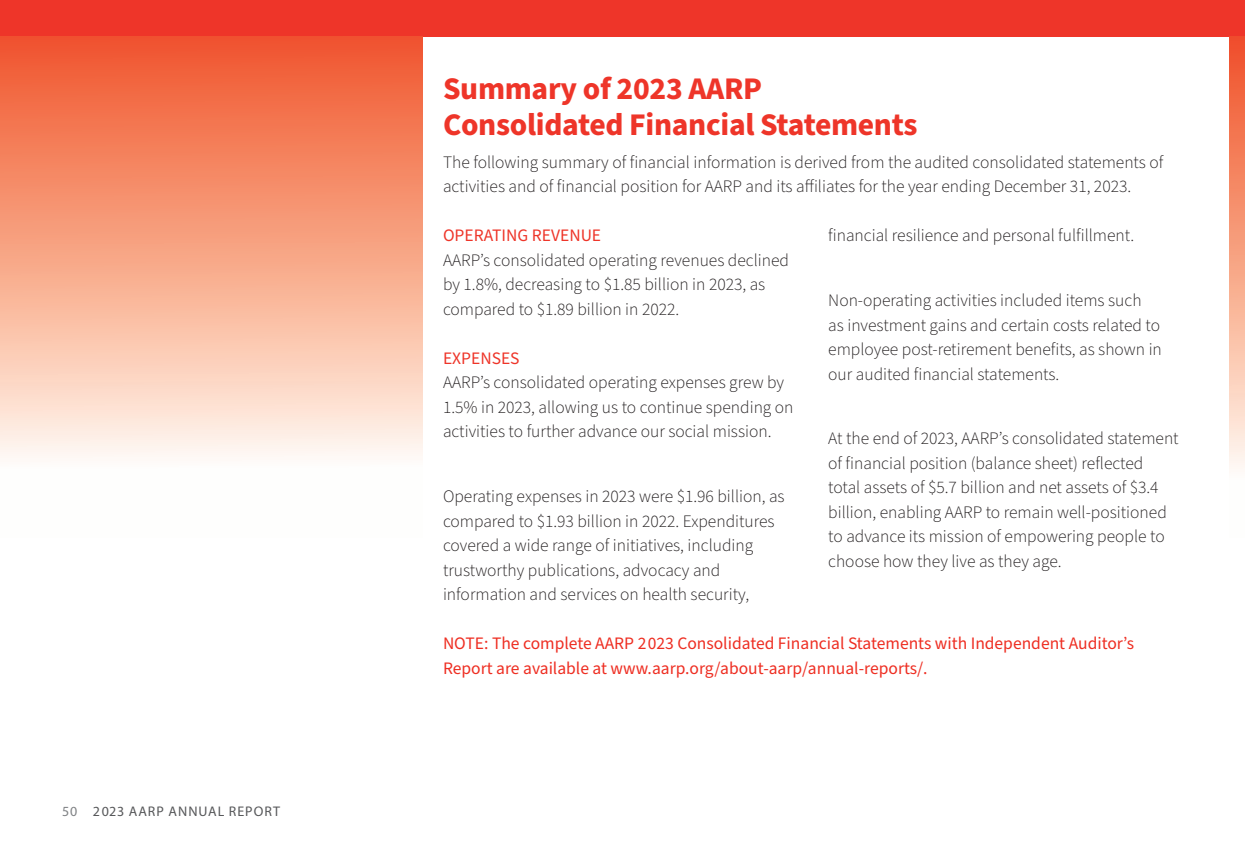
<style>
.page{position:relative;width:1245px;height:843px;background:#fff}
.page>*{position:absolute;margin:0;border:0;box-sizing:border-box;transform-origin:0 0}
.article_header{font:700 31.5px/36.8px "Source Sans Pro";letter-spacing:-.01em;color:#ee3529}
.board_bio{font:300 17.5px/24.5px "Source Sans Pro";color:#231f20}
.board_bio-2{font:17.5px/24.5px "Source Sans Pro";color:#ee2e22}
.SUBHEAD_CAPS{font:17.5px "Source Sans Pro";color:#ee3529}
.t1{font:14px "Myriad Pro";letter-spacing:.07em;color:#57585a}
.s1{color:#808285}
</style>
<div class="page">
<div style="left:0;top:0;width:1244px;height:37px;background:#ee3529"></div>
<div style="left:0;top:37px;width:422px;height:500px;background:linear-gradient(to bottom,#f15628,#fff)"></div>
<div style="left:1228px;top:37px;width:16px;height:500px;background:linear-gradient(to bottom,#f05022,#fff)"></div>
<p class="t1" style="left:62px;top:802px;width:219px"><span class="s1">50</span> 2023 AARP ANNUAL REPORT</p>
<p class="article_header" style="left:443px;top:71px;width:476px">Summary of 2023 AARP<br>Consolidated Financial Statements</p>
<p class="board_bio" style="left:443px;top:150px;width:721px">The following summary of financial information is derived from the audited consolidated statements of activities and of financial position for AARP and its affiliates for the year ending December 31, 2023.</p>
<p class="SUBHEAD_CAPS" style="left:443px;top:224px;width:160px">OPERATING REVENUE</p>
<p class="board_bio" style="left:443px;top:248px;width:347px">AARP’s consolidated operating revenues declined by 1.8%, decreasing to $1.85 billion in 2023, as compared to $1.89 billion in 2022.</p>
<p class="SUBHEAD_CAPS" style="left:443px;top:346px;width:78px">EXPENSES</p>
<p class="board_bio" style="left:443px;top:371px;width:352px">AARP’s consolidated operating expenses grew by<br>1.5% in 2023, allowing us to continue spending on activities to further advance our social mission.</p>
<p class="board_bio" style="left:828px;top:224px;width:308px">financial resilience and personal fulfillment.</p>
<p class="board_bio" style="left:828px;top:288px;width:335px">Non-operating activities included items such<br>as investment gains and certain costs related to employee post-retirement benefits, as shown in our audited financial statements.</p>
<p class="board_bio" style="left:828px;top:427px;width:352px">At the end of 2023, AARP’s consolidated statement of financial position (balance sheet) reflected total assets of $5.7 billion and net assets of $3.4 billion, enabling AARP to remain well-positioned to advance its mission of empowering people to choose how they live as they age.</p>
<p class="board_bio" style="left:443px;top:484px;width:343px">Operating expenses in 2023 were $1.96 billion, as compared to $1.93 billion in 2022. Expenditures covered a wide range of initiatives, including trustworthy publications, advocacy and information and services on health security,</p>
<p class="board_bio-2" style="left:443px;top:631px;width:692px">NOTE: The complete AARP 2023 Consolidated Financial Statements with Independent Auditor’s<br>Report are available at www.aarp.org/about-aarp/annual-reports/.</p>
</div>
